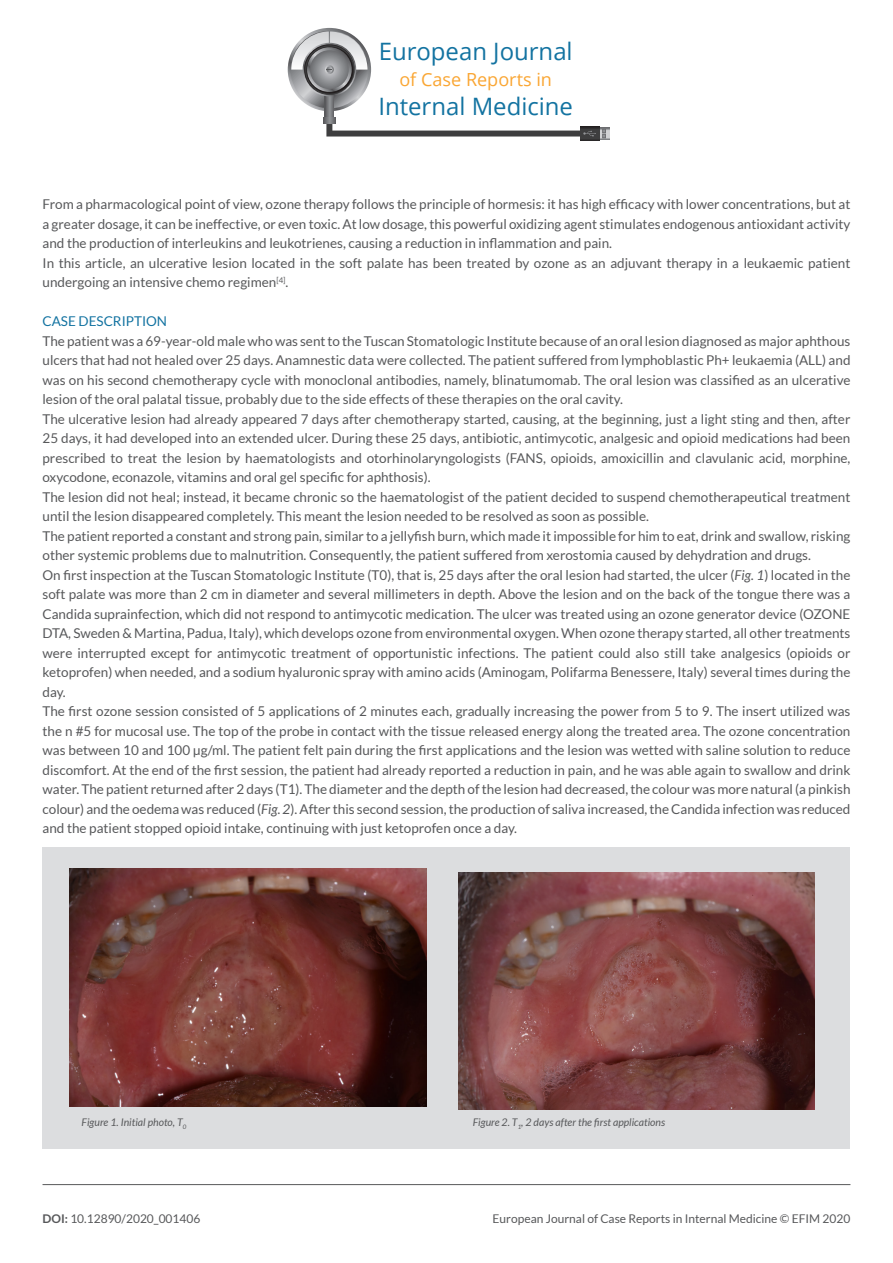
<style>
.page{position:relative;width:893px;height:1263px;background:#fff}
.page>*{position:absolute;margin:0;border:0;box-sizing:border-box;transform-origin:0 0}
.t1{font:24px "Open Sans";color:#1373a1}
.t2{font:18px "Open Sans";color:#faa633}
.TESTO_ARTICOLO{font:13.5px/19.5px "Lato";color:#57585a;text-align:justify}
.TESTO_ARTICOLO-2{font:13.5px "Lato";color:#1373a1}
.t3{font:12px "Lato";color:#57585a}
.DIDASCALIA{font:italic 10.5px "Lato";color:#57585a}
.s1{font-style:italic}
.s2{font-weight:700}
</style>
<div class="page">
<svg style="left:288px;top:28px;width:83px;height:83px"></svg>
<svg style="left:291px;top:31px;width:77px;height:77px"></svg>
<svg style="left:325px;top:96px;width:9px;height:21px"></svg>
<svg style="left:303px;top:43px;width:53px;height:53px"></svg>
<svg style="left:304px;top:44px;width:51px;height:51px"></svg>
<svg style="left:307px;top:47px;width:45px;height:45px"></svg>
<svg style="left:310px;top:50px;width:39px;height:39px"></svg>
<svg style="left:291px;top:31px;width:76px;height:43px"></svg>
<svg style="left:600px;top:128px;width:10px;height:11px"></svg>
<svg style="left:603px;top:129px;width:2px;height:9px"></svg>
<svg style="left:580px;top:126px;width:20px;height:15px"></svg>
<svg style="left:323px;top:117px;width:273px;height:20px"></svg>
<hr style="left:43px;top:1184px;width:807px;height:1px;background:#57585a">
<div style="left:43px;top:847px;width:807px;height:301px;background:#dcdddf"></div>
<img style="left:70px;top:868px;width:356px;height:238px">
<img style="left:458px;top:872px;width:357px;height:238px">
<h1 class="t1" style="left:379px;top:35px;width:196px">European Journal</h1>
<h2 class="t2" style="left:399px;top:67px;width:154px">of Case Reports in</h2>
<h1 class="t1" style="left:378px;top:89px;width:196px">Internal Medicine</h1>
<p class="TESTO_ARTICOLO" style="left:43px;top:194px;width:809px">From a pharmacological point of view, ozone therapy follows the principle of hormesis: it has high efficacy with lower concentrations, but at a greater dosage, it can be ineffective, or even toxic. At low dosage, this powerful oxidizing agent stimulates endogenous antioxidant activity and the production of interleukins and leukotrienes, causing a reduction in inflammation and pain.</p>
<p class="TESTO_ARTICOLO" style="left:43px;top:253px;width:809px">In this article, an ulcerative lesion located in the soft palate has been treated by ozone as an adjuvant therapy in a leukaemic patient undergoing an intensive chemo regimen<sup>[4]</sup>.</p>
<p class="TESTO_ARTICOLO-2" style="left:43px;top:314px;width:126px">CASE DESCRIPTION</p>
<p class="TESTO_ARTICOLO" style="left:43px;top:331px;width:809px">The patient was a 69-year-old male who was sent to the Tuscan Stomatologic Institute because of an oral lesion diagnosed as major aphthous ulcers that had not healed over 25 days. Anamnestic data were collected. The patient suffered from lymphoblastic Ph+ leukaemia (ALL) and was on his second chemotherapy cycle with monoclonal antibodies, namely, blinatumomab. The oral lesion was classified as an ulcerative lesion of the oral palatal tissue, probably due to the side effects of these therapies on the oral cavity.</p>
<p class="TESTO_ARTICOLO" style="left:43px;top:409px;width:809px">The ulcerative lesion had already appeared 7 days after chemotherapy started, causing, at the beginning, just a light sting and then, after 25 days, it had developed into an extended ulcer. During these 25 days, antibiotic, antimycotic, analgesic and opioid medications had been prescribed to treat the lesion by haematologists and otorhinolaryngologists (FANS, opioids, amoxicillin and clavulanic acid, morphine, oxycodone, econazole, vitamins and oral gel specific for aphthosis).</p>
<p class="TESTO_ARTICOLO" style="left:43px;top:487px;width:809px">The lesion did not heal; instead, it became chronic so the haematologist of the patient decided to suspend chemotherapeutical treatment until the lesion disappeared completely. This meant the lesion needed to be resolved as soon as possible.</p>
<p class="TESTO_ARTICOLO" style="left:43px;top:526px;width:809px">The patient reported a constant and strong pain, similar to a jellyfish burn, which made it impossible for him to eat, drink and swallow, risking other systemic problems due to malnutrition. Consequently, the patient suffered from xerostomia caused by dehydration and drugs.</p>
<p class="TESTO_ARTICOLO" style="left:43px;top:565px;width:809px">On first inspection at the Tuscan Stomatologic Institute (T0), that is, 25 days after the oral lesion had started, the ulcer (<span class="s1">Fig. 1</span>) located in the soft palate was more than 2 cm in diameter and several millimeters in depth. Above the lesion and on the back of the tongue there was a Candida suprainfection, which did not respond to antimycotic medication. The ulcer was treated using an ozone generator device (OZONE DTA, Sweden &amp; Martina, Padua, Italy), which develops ozone from environmental oxygen. When ozone therapy started, all other treatments were interrupted except for antimycotic treatment of opportunistic infections. The patient could also still take analgesics (opioids or ketoprofen) when needed, and a sodium hyaluronic spray with amino acids (Aminogam, Polifarma Benessere, Italy) several times during the day.</p>
<p class="TESTO_ARTICOLO" style="left:43px;top:701px;width:809px">The first ozone session consisted of 5 applications of 2 minutes each, gradually increasing the power from 5 to 9. The insert utilized was the n #5 for mucosal use. The top of the probe in contact with the tissue released energy along the treated area. The ozone concentration was between 10 and 100 µg/ml. The patient felt pain during the first applications and the lesion was wetted with saline solution to reduce discomfort. At the end of the first session, the patient had already reported a reduction in pain, and he was able again to swallow and drink water. The patient returned after 2 days (T1). The diameter and the depth of the lesion had decreased, the colour was more natural (a pinkish colour) and the oedema was reduced (<span class="s1">Fig. 2</span>). After this second session, the production of saliva increased, the Candida infection was reduced and the patient stopped opioid intake, continuing with just ketoprofen once a day.</p>
<p class="DIDASCALIA" style="left:82px;top:1116px;width:106px">Figure 1. Initial photo, T<sub>0</sub></p>
<p class="DIDASCALIA" style="left:473px;top:1116px;width:194px">Figure 2. T<sub>1</sub>, 2 days after the first applications</p>
<p class="t3" style="left:43px;top:1212px;width:159px"><span class="s2">DOI:</span> 10.12890/2020_001406</p>
<p class="t3" style="left:493px;top:1212px;width:359px">European Journal of Case Reports in Internal Medicine © EFIM 2020</p>
</div>
